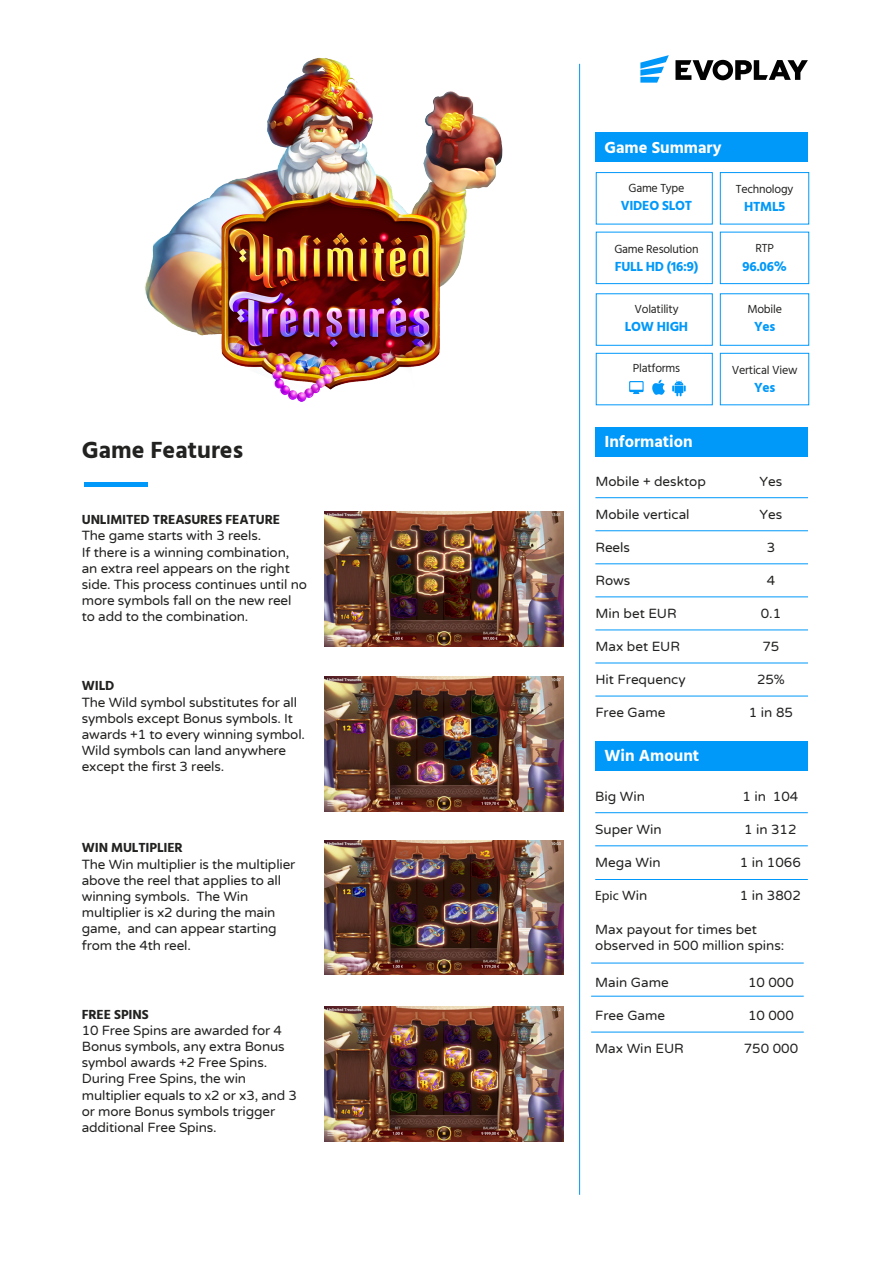
<style>
.page{position:relative;width:893px;height:1263px;background:#fff}
.page>*{position:absolute;margin:0;border:0;box-sizing:border-box;transform-origin:0 0}
.t1{font:700 24px "Hind";color:#222221}
.t2{font:700 16.5px "Hind";color:#fff}
.t3{font:13.5px/16.2px "Varela Round";letter-spacing:-.01em;color:#222221}
.t4{font:700 13.5px "Hind";letter-spacing:-.01em;color:#222221}
.t5{font:700 13.5px "Hind";letter-spacing:-.02em;color:#0098f9}
.t6{font:700 13.5px "Hind";letter-spacing:-.02em;color:#0099fa}
.t7{font:13.5px "Myriad Pro";color:#222221}
.t8{font:12px "Hind";letter-spacing:-.02em;color:#222221}
.s1{font-family:"Myriad Pro"}
.s2{font-family:"Varela Round"}
</style>
<div class="page">
<hr style="left:579px;top:64px;width:1px;height:1131px;background:#0098f9">
<svg style="left:640px;top:55px;width:29px;height:28px"></svg>
<svg style="left:675px;top:60px;width:133px;height:20px"></svg>
<div style="left:595px;top:132px;width:213px;height:30px;background:#0098f9"></div>
<div style="left:720px;top:172px;width:89px;height:52px;border:1px solid #0098f9"></div>
<div style="left:596px;top:172px;width:117px;height:52px;border:1px solid #0098f9"></div>
<div style="left:720px;top:232px;width:89px;height:52px;border:1px solid #0098f9"></div>
<div style="left:596px;top:232px;width:117px;height:52px;border:1px solid #0098f9"></div>
<div style="left:720px;top:293px;width:89px;height:53px;border:1px solid #0098f9"></div>
<div style="left:596px;top:293px;width:117px;height:53px;border:1px solid #0098f9"></div>
<div style="left:720px;top:353px;width:89px;height:52px;border:1px solid #0098f9"></div>
<div style="left:596px;top:353px;width:117px;height:52px;border:1px solid #0098f9"></div>
<svg style="left:672px;top:380px;width:14px;height:17px"></svg>
<svg style="left:652px;top:380px;width:13px;height:15px"></svg>
<svg style="left:629px;top:381px;width:15px;height:11px"></svg>
<div style="left:630px;top:382px;width:12px;height:8px;background:#fff"></div>
<svg style="left:633px;top:391px;width:6px;height:3px"></svg>
<hr style="left:591px;top:963px;width:213px;height:1px;background:#0098f9">
<hr style="left:591px;top:996px;width:213px;height:1px;background:#0098f9">
<hr style="left:591px;top:1032px;width:213px;height:1px;background:#0098f9">
<div style="left:596px;top:741px;width:212px;height:30px;background:#0098f9"></div>
<hr style="left:595px;top:879px;width:213px;height:1px;background:#0098f9">
<hr style="left:595px;top:812px;width:213px;height:1px;background:#0098f9">
<hr style="left:595px;top:845px;width:213px;height:1px;background:#0098f9">
<div style="left:595px;top:427px;width:213px;height:29px;background:#0098f9"></div>
<hr style="left:595px;top:497px;width:213px;height:1px;background:#0098f9">
<hr style="left:595px;top:530px;width:213px;height:1px;background:#0098f9">
<hr style="left:595px;top:564px;width:213px;height:1px;background:#0098f9">
<hr style="left:595px;top:597px;width:213px;height:1px;background:#0098f9">
<hr style="left:595px;top:630px;width:213px;height:1px;background:#0098f9">
<hr style="left:595px;top:663px;width:213px;height:1px;background:#0098f9">
<hr style="left:595px;top:696px;width:213px;height:1px;background:#0098f9">
<img style="left:144px;top:57px;width:359px;height:345px">
<hr style="left:84px;top:483px;width:64px;height:4px;background:#0099fa">
<img style="left:325px;top:511px;width:239px;height:135px">
<img style="left:325px;top:676px;width:239px;height:135px">
<img style="left:325px;top:1006px;width:239px;height:135px">
<img style="left:325px;top:840px;width:239px;height:135px">
<h1 class="t1" style="left:82px;top:436px;width:163px">Game Features</h1>
<p class="t4" style="left:82px;top:511px;width:200px">UNLIMITED TREASURES FEATURE</p>
<p class="t3" style="left:82px;top:527px;width:227px">The game starts with 3 reels.<br>If there is a winning combination, an extra reel appears on the right side. This process continues until no more symbols fall on the new reel to add to the combination.</p>
<p class="t4" style="left:82px;top:678px;width:34px">WILD</p>
<p class="t3" style="left:82px;top:693px;width:225px">The Wild symbol substitutes for all symbols except Bonus symbols. It awards +1 to every winning symbol.<br>Wild symbols can land anywhere except the first 3 reels.</p>
<p class="t4" style="left:82px;top:840px;width:103px">WIN MULTIPLIER</p>
<p class="t3" style="left:82px;top:855px;width:215px">The Win multiplier is the multiplier above the reel that applies to all winning symbols. The Win multiplier is x2 during the main game, and can appear starting from the 4th reel.</p>
<p class="t4" style="left:82px;top:1006px;width:68px">FREE SPINS</p>
<p class="t3" style="left:82px;top:1022px;width:217px">10 Free Spins are awarded for 4<br>Bonus symbols, any extra Bonus symbol awards +2 Free Spins.<br>During Free Spins, the win multiplier equals to <span class="s1">х</span>2 or x3, and 3 or more Bonus symbols trigger additional Free Spins.</p>
<p class="t2" style="left:604px;top:137px;width:119px">Game Summary</p>
<p class="t8" style="left:628px;top:180px;width:57px">Game Type</p>
<p class="t6" style="left:621px;top:198px;width:73px">VIDEO SLOT</p>
<p class="t8" style="left:736px;top:180px;width:59px">Technology</p>
<p class="t5" style="left:744px;top:198px;width:42px">HTML5</p>
<p class="t8" style="left:614px;top:241px;width:86px">Game Resolution</p>
<p class="t8" style="left:755px;top:240px;width:20px">RTP</p>
<p class="t5" style="left:615px;top:259px;width:85px">FULL HD (16:9)</p>
<p class="t5" style="left:742px;top:259px;width:46px">96.06%</p>
<p class="t8" style="left:634px;top:301px;width:46px">Volatility</p>
<p class="t8" style="left:747px;top:301px;width:36px">Mobile</p>
<p class="t5" style="left:625px;top:318px;width:65px">LOW HIGH</p>
<p class="t5" style="left:754px;top:318px;width:23px">Yes</p>
<p class="t8" style="left:633px;top:360px;width:49px">Platforms</p>
<p class="t8" style="left:732px;top:362px;width:67px">Vertical View</p>
<p class="t5" style="left:754px;top:380px;width:23px">Yes</p>
<p class="t2" style="left:604px;top:432px;width:90px">Information</p>
<p class="t3" style="left:595px;top:472px;width:112px">Mobile + desktop</p>
<p class="t3" style="left:595px;top:505px;width:96px">Mobile vertical</p>
<p class="t3" style="left:595px;top:538px;width:36px">Reels</p>
<p class="t3" style="left:595px;top:571px;width:36px">Rows</p>
<p class="t3" style="left:595px;top:604px;width:83px">Min bet EUR</p>
<p class="t3" style="left:595px;top:637px;width:86px">Max bet EUR</p>
<p class="t3" style="left:595px;top:670px;width:92px">Hit Frequency</p>
<p class="t3" style="left:595px;top:703px;width:72px">Free Game</p>
<p class="t3" style="left:760px;top:472px;width:24px">Yes</p>
<p class="t3" style="left:760px;top:505px;width:24px">Yes</p>
<p class="t3" style="left:767px;top:538px;width:10px">3</p>
<p class="t3" style="left:767px;top:571px;width:10px">4</p>
<p class="t3" style="left:761px;top:604px;width:22px">0.1</p>
<p class="t3" style="left:762px;top:637px;width:18px">75</p>
<p class="t3" style="left:757px;top:670px;width:29px">25%</p>
<p class="t3" style="left:749px;top:703px;width:46px">1 in 85</p>
<p class="t2" style="left:605px;top:746px;width:96px">Win Amount</p>
<p class="t3" style="left:595px;top:788px;width:51px">Big Win</p>
<p class="t3" style="left:595px;top:821px;width:68px">Super Win</p>
<p class="t3" style="left:595px;top:854px;width:67px">Mega Win</p>
<p class="t7" style="left:595px;top:887px;width:54px">Epic <span class="s2">Win</span></p>
<p class="t3" style="left:742px;top:788px;width:58px">1 in 104</p>
<p class="t3" style="left:744px;top:821px;width:54px">1 in 312</p>
<p class="t3" style="left:740px;top:854px;width:62px">1 in 1066</p>
<p class="t3" style="left:740px;top:887px;width:62px">1 in 3802</p>
<p class="t3" style="left:595px;top:920px;width:191px">Max payout for times bet observed in 500 million spins:</p>
<p class="t3" style="left:748px;top:974px;width:47px">10 000</p>
<p class="t3" style="left:748px;top:1007px;width:47px">10 000</p>
<p class="t3" style="left:744px;top:1040px;width:56px">750 000</p>
<p class="t3" style="left:595px;top:974px;width:75px">Main Game</p>
<p class="t3" style="left:595px;top:1007px;width:72px">Free Game</p>
<p class="t3" style="left:595px;top:1040px;width:90px">Max Win EUR</p>
</div>
